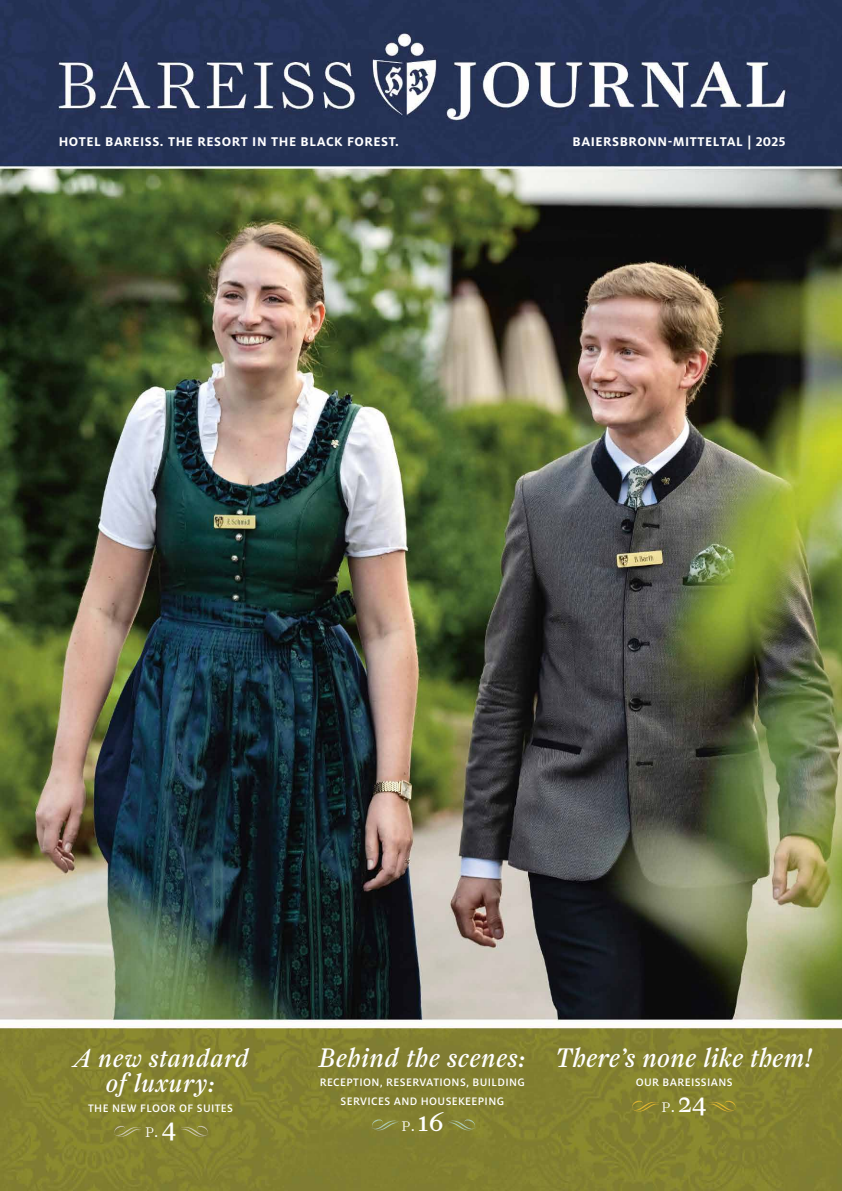
<style>
.page{position:relative;width:842px;height:1191px;background:#fff}
.page>*{position:absolute;margin:0;border:0;box-sizing:border-box;transform-origin:0 0}
.t1{font:27px "Farnham Display Regular Ital OSF";letter-spacing:.02em;color:#fff}
.t2{font:27px "Farnham Display Regular OSF";color:#fff}
.t3{font:26px/25.6px "Farnham Display Regular Ital OSF";letter-spacing:.03em;color:#fff;text-align:center}
.t4{font:700 14px "Milo Pro";letter-spacing:.04em;color:#fff}
.t5{font:14px "Farnham Display Light OSF";color:#fff}
.t6{font:500 12px/19.2px "Milo Pro";letter-spacing:.03em;color:#fff;text-align:center}
.s1{font-size:18px}
.s2{font-family:"Farnham Display Regular OSF";font-size:27px}
.s3{font-family:"Farnham Display Light OSF";font-size:14px}
.s4{font-family:"Farnham Display Light OSF";font-size:18px}
</style>
<div class="page">
<img style="left:0;top:0;width:842px;height:1191px">
<svg style="left:113px;top:1125px;width:29px;height:12px"></svg>
<svg style="left:371px;top:1119px;width:28px;height:12px"></svg>
<svg style="left:631px;top:1100px;width:28px;height:12px"></svg>
<svg style="left:180px;top:1125px;width:29px;height:12px"></svg>
<svg style="left:448px;top:1119px;width:28px;height:12px"></svg>
<svg style="left:708px;top:1100px;width:29px;height:12px"></svg>
<p class="t4" style="left:59px;top:134px;width:342px">HOTEL BAREISS. THE RESORT IN THE BLACK FOREST.</p>
<p class="t4" style="left:572px;top:134px;width:214px">BAIERSBRONN-MITTELTAL | 2025</p>
<h2 class="t3" style="left:73px;top:1044px;width:178px">A new standard of luxury:</h2>
<p class="t6" style="left:88px;top:1098px;width:146px">THE NEW FLOOR OF SUITES</p>
<p class="t5" style="left:145px;top:1124px;width:33px">P<span class="s1">.</span><span class="s2">4</span></p>
<h1 class="t1" style="left:319px;top:1041px;width:209px">Behind the scenes:</h1>
<p class="t6" style="left:320px;top:1072px;width:207px">RECEPTION, RESERVATIONS, BUILDING<br>SERVICES AND HOUSEKEEPING</p>
<h1 class="t2" style="left:402px;top:1105px;width:43px"><span class="s3">P</span><span class="s4">.</span>16</h1>
<h1 class="t1" style="left:556px;top:1041px;width:258px">There’s none like them!</h1>
<p class="t6" style="left:636px;top:1072px;width:98px">OUR BAREISSIANS</p>
<h1 class="t2" style="left:662px;top:1086px;width:47px"><span class="s3">P</span><span class="s4">.</span> 24</h1>
</div>
